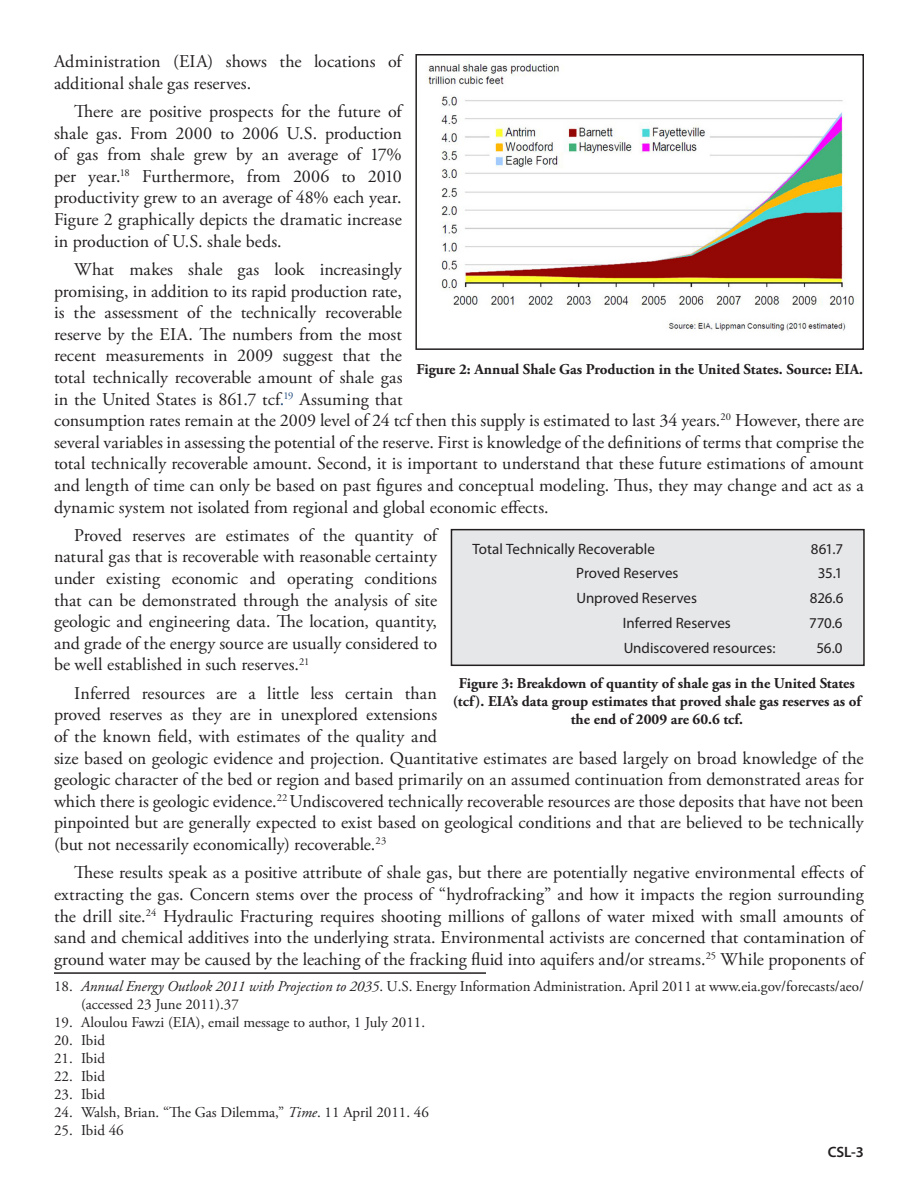
<style>
.page{position:relative;width:918px;height:1188px;background:#fff}
.page>*{position:absolute;margin:0;border:0;box-sizing:border-box;transform-origin:0 0}
.Article_paragraph{font:18px/21.6px "Adobe Garamond Pro";color:#231f20;text-align:justify}
.footnote_text{font:18px/21.6px "Adobe Garamond Pro";letter-spacing:.005em;color:#231f20}
.footnote_text-2{font:15px/18px "Adobe Garamond Pro";color:#231f20}
.t1{font:700 15px/18px "Adobe Garamond Pro";color:#231f20;text-align:center}
.Article_paragraph-2{font:15px "Myriad Pro";color:#231f20}
.t2{font:600 15px "Myriad Pro";color:#231f20}
.s1{color:#1f497d}
.s2{font-style:italic}
</style>
<div class="page">
<hr style="left:54px;top:972px;width:432px;height:2px;background:#231f20">
<img style="left:427px;top:61px;width:428px;height:270px">
<div style="left:415px;top:54px;width:449px;height:296px;border:2px solid #231f20"></div>
<div style="left:451px;top:530px;width:413px;height:135px;background:#e6e7e9"></div>
<div style="left:451px;top:529px;width:414px;height:137px;border:2px solid #231f20"></div>
<p class="footnote_text" style="left:54px;top:51px;width:349px">Administration (EIA) shows the locations of additional shale gas reserves.</p>
<p class="Article_paragraph" style="left:54px;top:101px;width:349px;text-indent:20px">There are positive prospects for the future of shale gas. From 2000 to 2006 U.S. production of gas from shale grew by an average of 17% per year.<sup>18</sup> Furthermore, from 2006 to 2010 productivity grew to an average of 48% each year.<br>Figure 2 graphically depicts the dramatic increase in production of U.S. shale beds.</p>
<p class="Article_paragraph" style="left:54px;top:259px;width:811px;text-align:left;text-indent:20px">What makes shale gas look increasingly<br>promising, in addition to its rapid production rate,<br>is the assessment of the technically recoverable<br>reserve by the EIA. The numbers from the most<br>recent measurements in 2009 suggest that the<br>total technically recoverable amount of shale gas<br>in the United States is 861.7 tcf<span class="s1">.</span><sup>19</sup> Assuming that<br>consumption rates remain at the 2009 level of 24 tcf then this supply is estimated to last 34 years.<sup>20</sup> However, there are several variables in assessing the potential of the reserve. First is knowledge of the definitions of terms that comprise the total technically recoverable amount. Second, it is important to understand that these future estimations of amount and length of time can only be based on past figures and conceptual modeling. Thus, they may change and act as a dynamic system not isolated from regional and global economic effects.</p>
<p class="Article_paragraph" style="left:54px;top:525px;width:385px;text-indent:20px">Proved reserves are estimates of the quantity of natural gas that is recoverable with reasonable certainty under existing economic and operating conditions that can be demonstrated through the analysis of site geologic and engineering data. The location, quantity, and grade of the energy source are usually considered to be well established in such reserves.<sup>21</sup></p>
<p class="Article_paragraph" style="left:54px;top:683px;width:811px;text-align:left;text-indent:20px">Inferred resources are a little less certain than<br>proved reserves as they are in unexplored extensions<br>of the known field, with estimates of the quality and<br>size based on geologic evidence and projection. Quantitative estimates are based largely on broad knowledge of the geologic character of the bed or region and based primarily on an assumed continuation from demonstrated areas for which there is geologic evidence.<sup>22</sup> Undiscovered technically recoverable resources are those deposits that have not been pinpointed but are generally expected to exist based on geological conditions and that are believed to be technically (but not necessarily economically) recoverable.<sup>23</sup></p>
<p class="Article_paragraph" style="left:54px;top:863px;width:811px;text-indent:20px">These results speak as a positive attribute of shale gas, but there are potentially negative environmental effects of extracting the gas. Concern stems over the process of “hydrofracking” and how it impacts the region surrounding the drill site.<sup>24</sup> Hydraulic Fracturing requires shooting millions of gallons of water mixed with small amounts of sand and chemical additives into the underlying strata. Environmental activists are concerned that contamination of ground water may be caused by the leaching of the fracking fluid into aquifers and/or streams.<sup>25</sup> While proponents of</p>
<p class="footnote_text-2" style="left:81px;top:978px;width:784px;text-indent:-27px">18. <span class="s2">Annual Energy Outlook 2011 with Projection to 2035</span>. U.S. Energy Information Administration. April 2011 at www.eia.gov/forecasts/aeo/ (accessed 23 June 2011).37</p>
<p class="footnote_text-2" style="left:54px;top:1014px;width:373px">19. Aloulou Fawzi (EIA), email message to author, 1 July 2011.</p>
<p class="footnote_text-2" style="left:54px;top:1032px;width:52px">20. Ibid</p>
<p class="footnote_text-2" style="left:54px;top:1050px;width:52px">21. Ibid</p>
<p class="footnote_text-2" style="left:54px;top:1068px;width:52px">22. Ibid</p>
<p class="footnote_text-2" style="left:54px;top:1086px;width:52px">23. Ibid</p>
<p class="footnote_text-2" style="left:54px;top:1104px;width:376px">24. Walsh, Brian. “The Gas Dilemma,” <span class="s2">Time</span>. 11 April 2011. 46</p>
<p class="footnote_text-2" style="left:54px;top:1122px;width:71px">25. Ibid 46</p>
<p class="t1" style="left:417px;top:360px;width:448px">Figure 2: Annual Shale Gas Production in the United States. Source: EIA.</p>
<p class="Article_paragraph-2" style="left:472px;top:539px;width:184px">Total Technically Recoverable</p>
<p class="Article_paragraph-2" style="left:811px;top:539px;width:34px">861.7</p>
<p class="Article_paragraph-2" style="left:576px;top:564px;width:104px">Proved Reserves</p>
<p class="Article_paragraph-2" style="left:818px;top:564px;width:26px">35.1</p>
<p class="Article_paragraph-2" style="left:576px;top:589px;width:122px">Unproved Reserves</p>
<p class="Article_paragraph-2" style="left:810px;top:589px;width:35px">826.6</p>
<p class="Article_paragraph-2" style="left:623px;top:614px;width:109px">Inferred Reserves</p>
<p class="Article_paragraph-2" style="left:809px;top:614px;width:35px">770.6</p>
<p class="Article_paragraph-2" style="left:624px;top:638px;width:153px">Undiscovered resources:</p>
<p class="Article_paragraph-2" style="left:816px;top:638px;width:28px">56.0</p>
<p class="t1" style="left:453px;top:675px;width:410px">Figure 3: Breakdown of quantity of shale gas in the United States (tcf). EIA’s data group estimates that proved shale gas reserves as of the end of 2009 are 60.6 tcf.</p>
<p class="t2" style="left:828px;top:1142px;width:38px">CSL-3</p>
</div>
